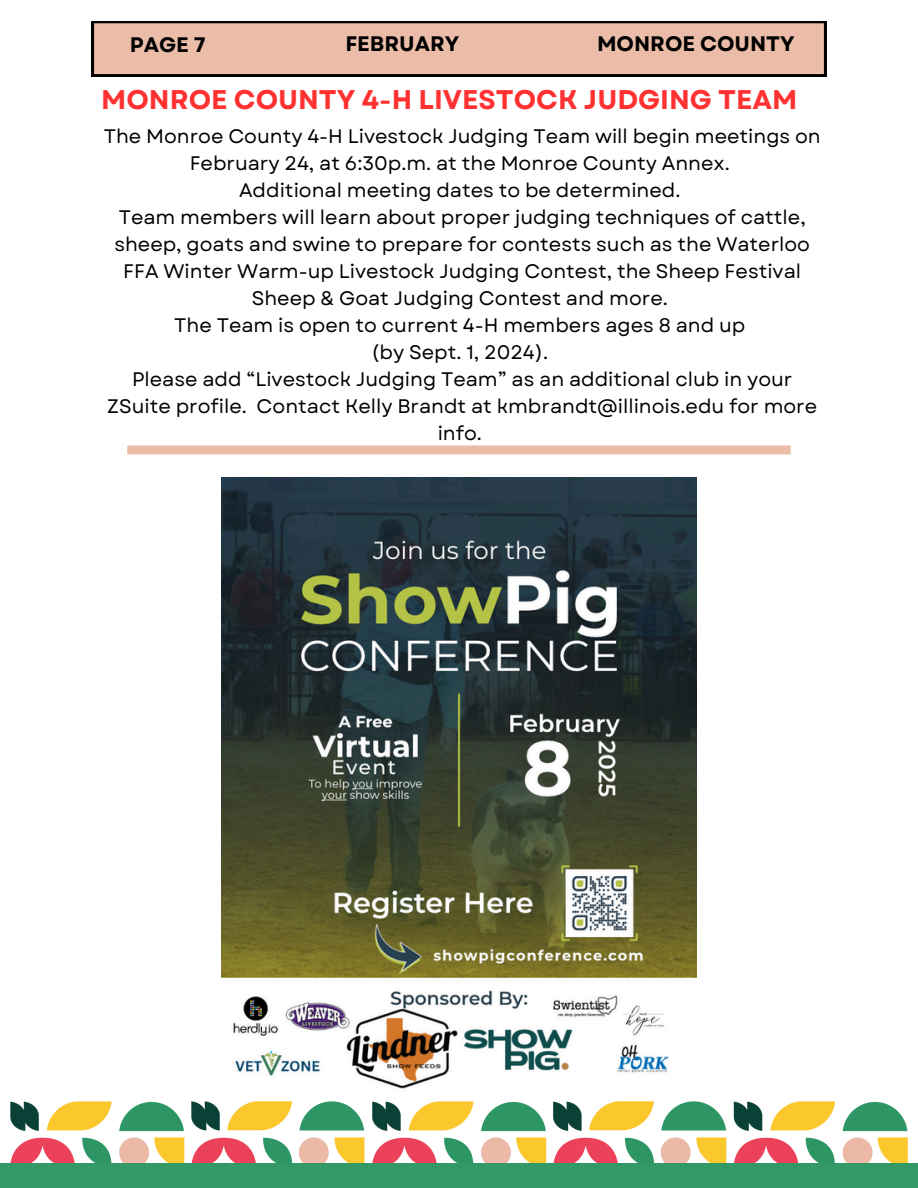
<style>
.page{position:relative;width:918px;height:1188px;background:#fff}
.page>*{position:absolute;margin:0;border:0;box-sizing:border-box;transform-origin:0 0}
.t1{font:700 27px "Garet";color:#ff3131}
.t2{font:700 21px "Garet";color:#000}
.t3{font:19.5px/27px "Garet";color:#000;text-align:center}
</style>
<div class="page">
<svg style="left:92px;top:21px;width:734px;height:55px;background:#d7ad9b"></svg>
<div style="left:0;top:1164px;width:918px;height:24px;background:#396"></div>
<img style="left:10px;top:1101px;width:898px;height:62px">
<img style="left:221px;top:478px;width:475px;height:611px">
<div style="left:127px;top:445px;width:664px;height:9px;background:#ebbda9"></div>
<h2 class="t2" style="left:130px;top:30px;width:77px">PAGE 7</h2>
<h2 class="t2" style="left:345px;top:29px;width:116px">FEBRUARY</h2>
<h2 class="t2" style="left:597px;top:29px;width:199px">MONROE COUNTY</h2>
<h1 class="t1" style="left:101px;top:80px;width:698px">MONROE COUNTY 4-H LIVESTOCK JUDGING TEAM</h1>
<p class="t3" style="left:104px;top:122px;width:719px">The Monroe County 4-H Livestock Judging Team will begin meetings on<br>February 24, at 6:30p.m. at the Monroe County Annex.</p>
<p class="t3" style="left:239px;top:176px;width:443px">Additional meeting dates to be determined.</p>
<p class="t3" style="left:114px;top:203px;width:697px">Team members will learn about proper judging techniques of cattle, sheep, goats and swine to prepare for contests such as the Waterloo FFA Winter Warm-up Livestock Judging Contest, the Sheep Festival Sheep &amp; Goat Judging Contest and more.</p>
<p class="t3" style="left:174px;top:311px;width:573px">The Team is open to current 4-H members ages 8 and up</p>
<p class="t3" style="left:371px;top:338px;width:178px">(by Sept. 1, 2024).</p>
<p class="t3" style="left:107px;top:365px;width:712px">Please add “Livestock Judging Team” as an additional club in your<br>ZSuite profile. Contact Kelly Brandt at kmbrandt@illinois.edu for more info.</p>
</div>
